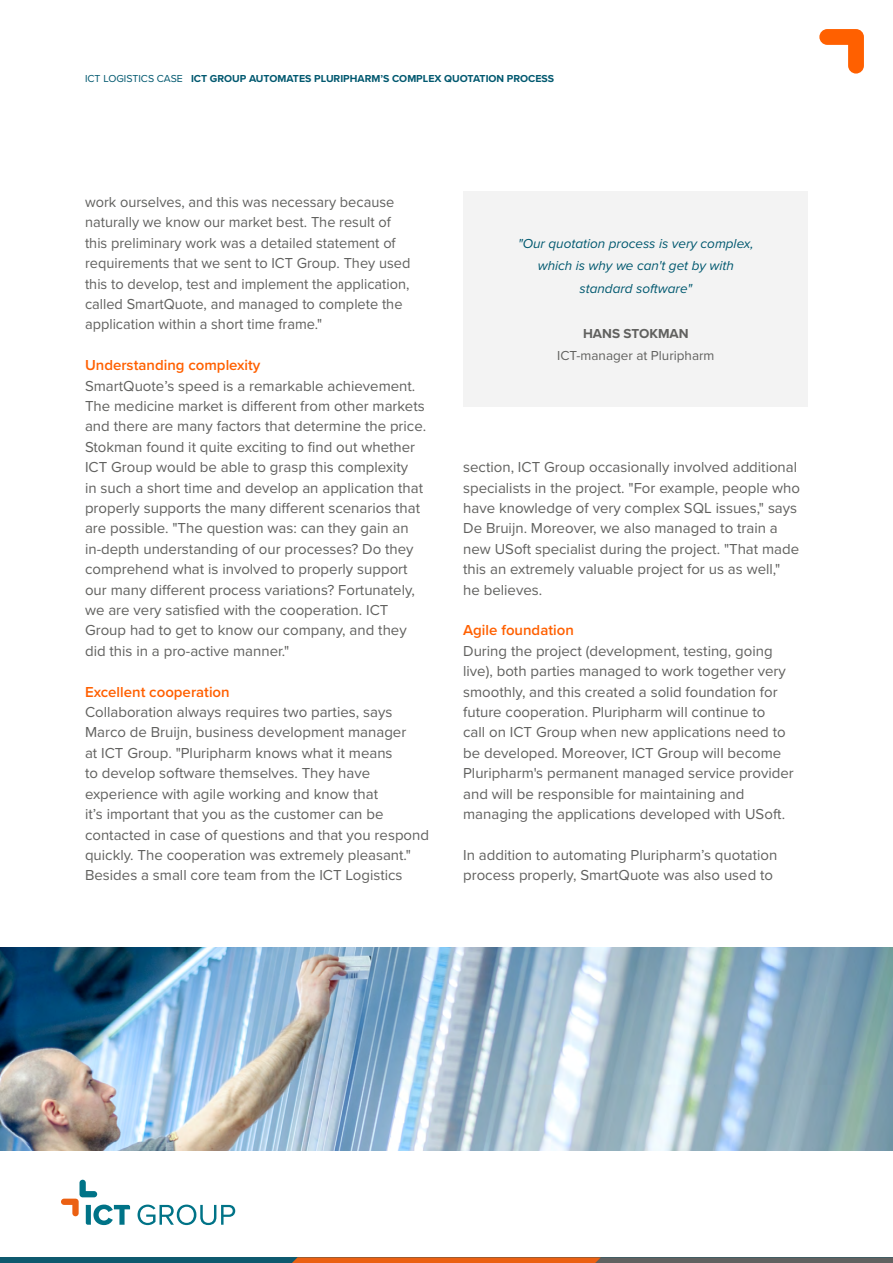
<style>
.page{position:relative;width:893px;height:1263px;background:#fff}
.page>*{position:absolute;margin:0;border:0;box-sizing:border-box;transform-origin:0 0}
.t1{font:15px/20.4px "Proxima Nova";color:#61615f}
.t2{font:600 15px "Proxima Nova";color:#ff6000}
.t3{font:italic 13.5px/22.5px "Proxima Nova";color:#00586f;text-align:center}
.t4{font:13.5px "Proxima Nova";color:#61615f}
.t5{font:700 13.5px "Proxima Nova";color:#61615f}
.t6{font:700 10.5px "Proxima Nova";color:#00586f}
.s1{font-weight:400}
</style>
<div class="page">
<svg style="left:819px;top:29px;width:45px;height:45px"></svg>
<div style="left:0;top:1257px;width:893px;height:6px;background:#0f596e"></div>
<svg style="left:292px;top:1257px;width:601px;height:6px;background:#9d5f3b"></svg>
<img style="left:0;top:948px;width:893px;height:202px">
<div style="left:463px;top:191px;width:345px;height:215px;background:#f3f3f3"></div>
<svg style="left:138px;top:1204px;width:97px;height:21px"></svg>
<svg style="left:61px;top:1180px;width:69px;height:45px"></svg>
<p class="t6" style="left:85px;top:71px;width:471px"><span class="s1">ICT LOGISTICS CASE</span> ICT GROUP AUTOMATES PLURIPHARM’S COMPLEX QUOTATION PROCESS</p>
<p class="t1" style="left:85px;top:191px;width:327px">work ourselves, and this was necessary because naturally we know our market best. The result of this preliminary work was a detailed statement of requirements that we sent to ICT Group. They used this to develop, test and implement the application, called SmartQuote, and managed to complete the application within a short time frame."</p>
<p class="t2" style="left:85px;top:354px;width:177px">Understanding complexity</p>
<p class="t1" style="left:85px;top:375px;width:343px">SmartQuote’s speed is a remarkable achievement.<br>The medicine market is different from other markets and there are many factors that determine the price.<br>Stokman found it quite exciting to find out whether ICT Group would be able to grasp this complexity<br>in such a short time and develop an application that properly supports the many different scenarios that are possible. "The question was: can they gain an in-depth understanding of our processes? Do they comprehend what is involved to properly support our many different process variations? Fortunately, we are very satisfied with the cooperation. ICT Group had to get to know our company, and they did this in a pro-active manner."</p>
<p class="t2" style="left:85px;top:680px;width:146px">Excellent cooperation</p>
<p class="t1" style="left:85px;top:701px;width:346px">Collaboration always requires two parties, says Marco de Bruijn, business development manager<br>at ICT Group. "Pluripharm knows what it means<br>to develop software themselves. They have experience with agile working and know that<br>it’s important that you as the customer can be contacted in case of questions and that you respond quickly. The cooperation was extremely pleasant." Besides a small core team from the ICT Logistics</p>
<p class="t3" style="left:518px;top:231px;width:237px">"Our quotation process is very complex, which is why we can't get by with standard software"</p>
<p class="t5" style="left:583px;top:323px;width:107px">HANS STOKMAN</p>
<p class="t4" style="left:557px;top:345px;width:159px">ICT-manager at Pluripharm</p>
<p class="t1" style="left:463px;top:456px;width:338px">section, ICT Group occasionally involved additional specialists in the project. "For example, people who have knowledge of very complex SQL issues," says De Bruijn. Moreover, we also managed to train a new USoft specialist during the project. "That made this an extremely valuable project for us as well," he believes.</p>
<p class="t2" style="left:463px;top:619px;width:112px">Agile foundation</p>
<p class="t1" style="left:463px;top:640px;width:332px">During the project (development, testing, going live), both parties managed to work together very smoothly, and this created a solid foundation for future cooperation. Pluripharm will continue to<br>call on ICT Group when new applications need to be developed. Moreover, ICT Group will become Pluripharm's permanent managed service provider and will be responsible for maintaining and managing the applications developed with USoft.</p>
<p class="t1" style="left:463px;top:844px;width:316px">In addition to automating Pluripharm’s quotation process properly, SmartQuote was also used to</p>
</div>
